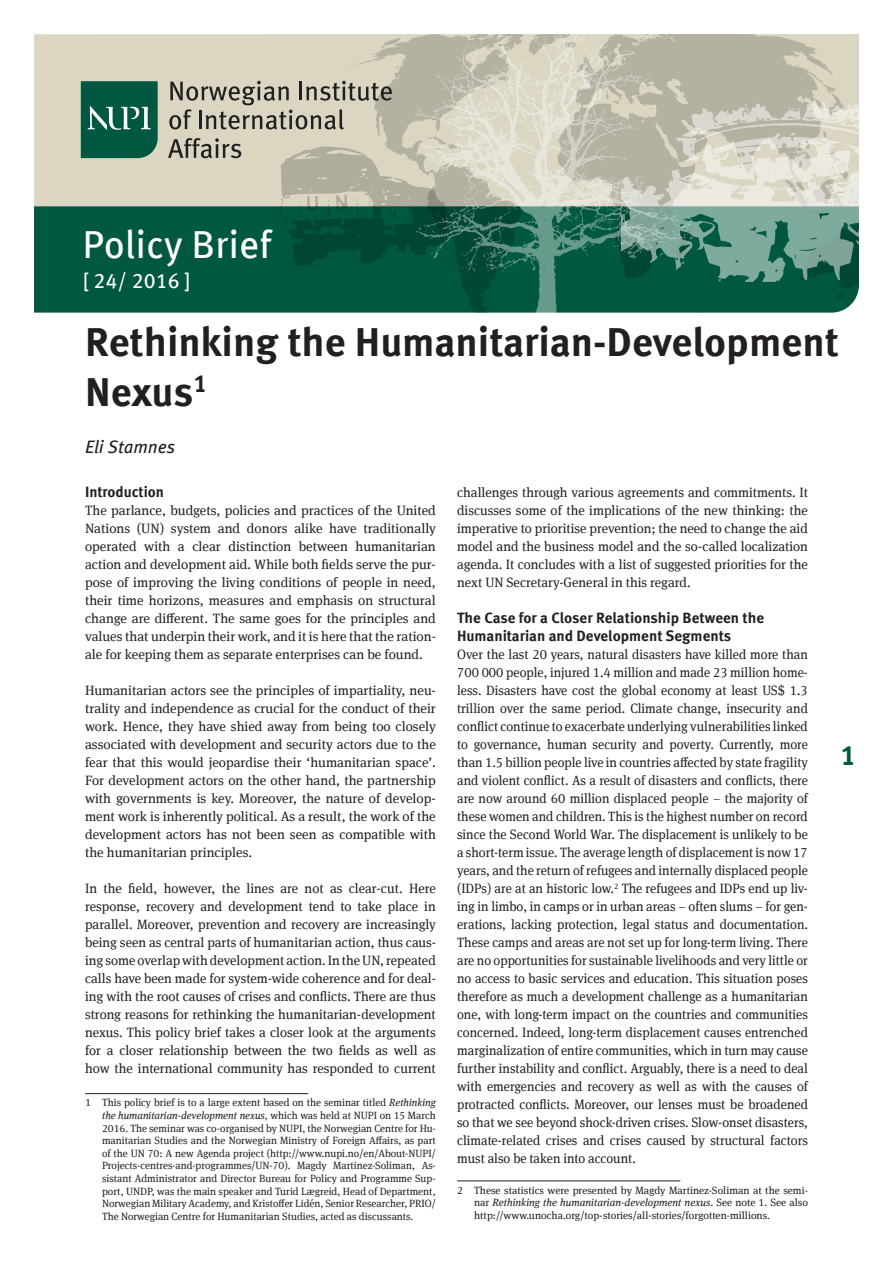
<style>
.page{position:relative;width:893px;height:1263px;background:#fff}
.page>*{position:absolute;margin:0;border:0;box-sizing:border-box;transform-origin:0 0}
.t1{font:700 40.5px/50.4px "Meta Offc Pro";color:#231f20}
.t2{font:39px "Meta Offc Pro";color:#fff}
.t3{font:700 27.75px "Meta Offc Pro";color:#005840}
.t4{font:21px "Meta Offc Pro";color:#fff}
.t5{font:italic 18px "Meta Offc Pro";color:#231f20}
.t6{font:700 15px/18px "Meta Offc Pro";color:#231f20}
.t7{font:13.5px/18px "Meta Serif Offc Pro";color:#231f20;text-align:justify}
.t8{font:10.5px/12.6px "Meta Serif Offc Pro";color:#231f20;text-align:justify}
.s1{font-style:italic}
</style>
<div class="page">
<div style="left:34px;top:34px;width:825px;height:172px;background:#dad6c2"></div>
<div style="left:34px;top:206px;width:821px;height:106px;background:#005840"></div>
<svg style="left:692px;top:34px;width:140px;height:51px;fill:#b4b1a0"></svg>
<svg style="left:354px;top:39px;width:57px;height:273px;fill:#005840"></svg>
<svg style="left:381px;top:37px;width:21px;height:12px"></svg>
<svg style="left:692px;top:85px;width:167px;height:215px"></svg>
<img style="left:411px;top:34px;width:281px;height:278px">
<svg style="left:81px;top:81px;width:77px;height:77px;background:#176750"></svg>
<svg style="left:168px;top:81px;width:301px;height:185px"></svg>
<hr style="left:457px;top:1180px;width:223px;height:1px;background:#231f20">
<hr style="left:85px;top:1093px;width:223px;height:1px;background:#231f20">
<h2 class="t2" style="left:83px;top:215px;width:190px">Policy Brief</h2>
<h3 class="t4" style="left:83px;top:265px;width:109px">[ 24/ 2016 ]</h3>
<h1 class="t1" style="left:85px;top:314px;width:755px">Rethinking the Humanitarian-Development<br>Nexus<sup>1</sup></h1>
<h3 class="t5" style="left:85px;top:433px;width:92px">Eli Stamnes</h3>
<p class="t6" style="left:85px;top:482px;width:81px">Introduction</p>
<p class="t7" style="left:85px;top:501px;width:352px">The parlance, budgets, policies and practices of the United Nations (UN) system and donors alike have traditionally operated with a clear distinction between humanitarian action and development aid. While both fields serve the pur&shy;pose of improving the living conditions of people in need, their time horizons, measures and emphasis on structural change are different. The same goes for the principles and values that underpin their work, and it is here that the ration&shy;ale for keeping them as separate enterprises can be found.</p>
<p class="t7" style="left:85px;top:681px;width:352px">Humanitarian actors see the principles of impartiality, neu&shy;trality and independence as crucial for the conduct of their work. Hence, they have shied away from being too closely associated with development and security actors due to the fear that this would jeopardise their ‘humanitarian space’.<br>For development actors on the other hand, the partnership with governments is key. Moreover, the nature of develop&shy;ment work is inherently political. As a result, the work of the development actors has not been seen as compatible with the humanitarian principles.</p>
<p class="t7" style="left:85px;top:879px;width:352px">In the field, however, the lines are not as clear-cut. Here response, recovery and development tend to take place in parallel. Moreover, prevention and recovery are increasingly being seen as central parts of humanitarian action, thus caus&shy;ing some overlap with development action. In the UN, repeated calls have been made for system-wide coherence and for deal&shy;ing with the root causes of crises and conflicts. There are thus strong reasons for rethinking the humanitarian-development nexus. This policy brief takes a closer look at the arguments for a closer relationship between the two fields as well as how the international community has responded to current</p>
<p class="t7" style="left:457px;top:483px;width:352px">challenges through various agreements and commitments. It discusses some of the implications of the new thinking: the imperative to prioritise prevention; the need to change the aid model and the business model and the so-called localization agenda. It concludes with a list of suggested priorities for the next UN Secretary-General in this regard.</p>
<p class="t6" style="left:457px;top:608px;width:308px">The Case for a Closer Relationship Between the<br>Humanitarian and Development Segments</p>
<p class="t7" style="left:457px;top:645px;width:352px">Over the last 20 years, natural disasters have killed more than 700 000 people, injured 1.4 million and made 23 million home&shy;less. Disasters have cost the global economy at least US$ 1.3 trillion over the same period. Climate change, insecurity and conflict continue to exacerbate underlying vulnerabilities linked to governance, human security and poverty. Currently, more than 1.5 billion people live in countries affected by state fragility and violent conflict. As a result of disasters and conflicts, there are now around 60 million displaced people – the majority of these women and children. This is the highest number on record since the Second World War. The displacement is unlikely to be a short-term issue. The average length of displacement is now 17 years, and the return of refugees and internally displaced people (IDPs) are at an historic low.<sup>2</sup> The refugees and IDPs end up liv&shy;ing in limbo, in camps or in urban areas – often slums – for gen&shy;erations, lacking protection, legal status and documentation.<br>These camps and areas are not set up for long-term living. There are no opportunities for sustainable livelihoods and very little or no access to basic services and education. This situation poses therefore as much a development challenge as a humanitarian one, with long-term impact on the countries and communities concerned. Indeed, long-term displacement causes entrenched marginalization of entire communities, which in turn may cause further instability and conflict. Arguably, there is a need to deal with emergencies and recovery as well as with the causes of protracted conflicts. Moreover, our lenses must be broadened so that we see beyond shock-driven crises. Slow-onset disasters, climate-related crises and crises caused by structural factors must also be taken into account.</p>
<h3 class="t3" style="left:840px;top:734px;width:17px">1</h3>
<p class="t8" style="left:102px;top:1096px;width:335px;text-indent:-17px">1 This policy brief is to a large extent based on the seminar titled <span class="s1">Rethinking the humanitarian-development nexus</span>, which was held at NUPI on 15 March 2016. The seminar was co-organised by NUPI, the Norwegian Centre for Hu&shy;manitarian Studies and the Norwegian Ministry of Foreign Affairs, as part of the UN 70: A new Agenda project (http://www.nupi.no/en/About-NUPI/ Projects-centres-and-programmes/UN-70). Magdy Martinez-Soliman, As&shy;sistant Administrator and Director Bureau for Policy and Programme Sup&shy;port, UNDP, was the main speaker and Turid Lægreid, Head of Department, Norwegian Military Academy, and Kristoffer Lidén, Senior Researcher, PRIO/ The Norwegian Centre for Humanitarian Studies, acted as discussants.</p>
<p class="t8" style="left:474px;top:1183px;width:335px;text-indent:-17px">2 These statistics were presented by Magdy Martinez-Soliman at the semi&shy;nar <span class="s1">Rethinking the humanitarian-development nexus</span>. See note 1. See also http://www.unocha.org/top-stories/all-stories/forgotten-millions.</p>
</div>
